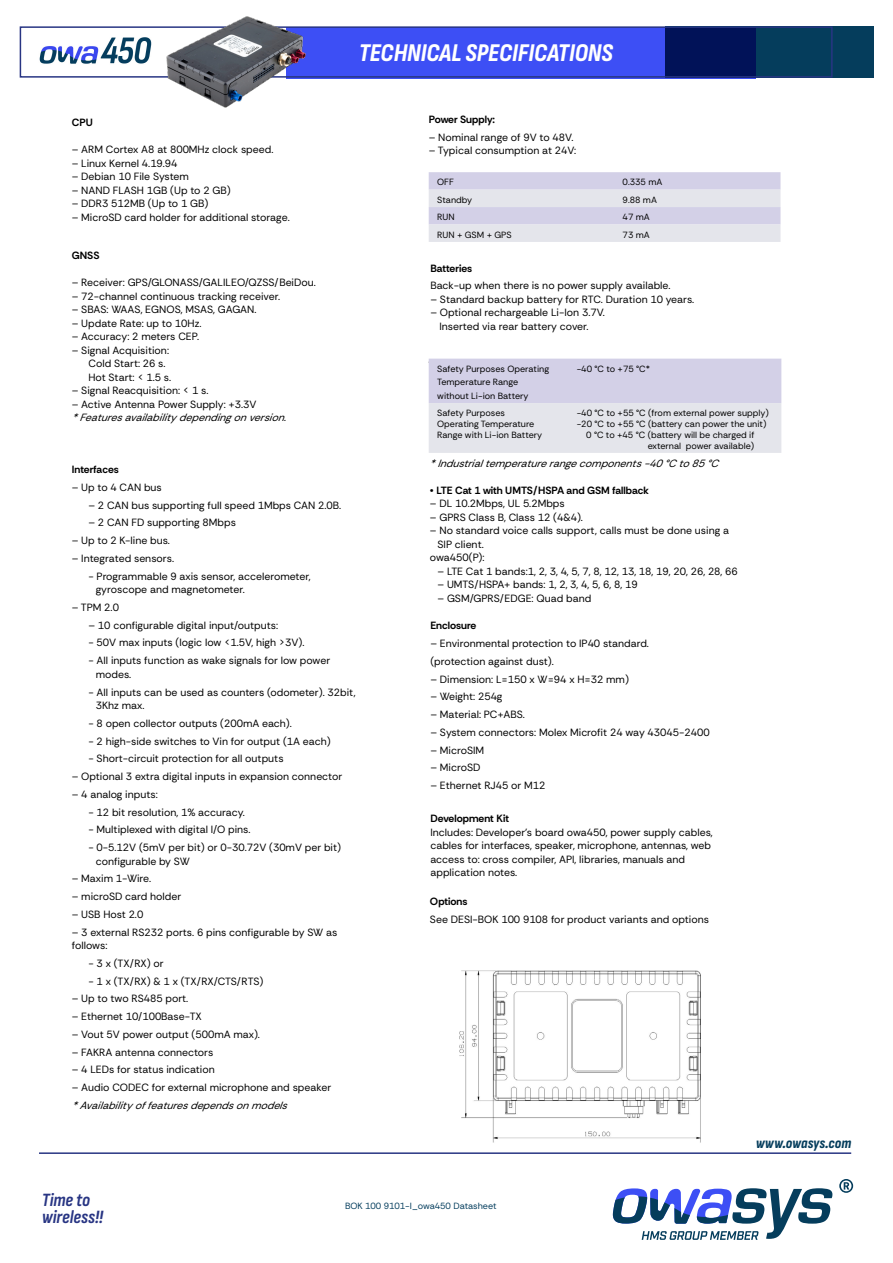
<style>
.page{position:relative;width:893px;height:1263px;background:#fff}
.page>*{position:absolute;margin:0;border:0;box-sizing:border-box;transform-origin:0 0}
.t1{font:italic 800 25.5px "Sofia Sans Condensed";color:#fff}
.t2{font:italic 700 18.75px/16.8px "Sofia Sans Condensed";color:#283583}
.t3{font:italic 800 15px "Sofia Sans Condensed";color:#053d5c}
.t4{font:10.5px/13.5px "Rethink Sans";color:#000}
.t5{font:italic 10.5px "Rethink Sans";color:#000}
.t6{font:9px/10.8px "Rethink Sans";color:#000;text-align:right}
.t7{font:9px "Rethink Sans";color:#043d5d}
</style>
<div class="page">
<div style="left:286px;top:27px;width:470px;height:51px;background:#3d4ff5"></div>
<svg style="left:665px;top:26px;width:208px;height:52px;background:#032a5a"></svg>
<div style="left:20px;top:26px;width:813px;height:52px;border:2px solid #283583"></div>
<img style="left:162px;top:16px;width:150px;height:92px">
<svg style="left:429px;top:172px;width:351px;height:70px;background:#dbdae9"></svg>
<svg style="left:429px;top:359px;width:352px;height:94px;background:#dcdbe9"></svg>
<img style="left:459px;top:970px;width:242px;height:173px">
<svg style="left:839px;top:1179px;width:14px;height:14px"></svg>
<svg style="left:613px;top:1188px;width:219px;height:52px"></svg>
<hr style="left:39px;top:1152px;width:812px;height:2px;background:#283583">
<img style="left:39px;top:37px;width:113px;height:27px">
<p class="t4" style="left:72px;top:116px;width:23px">CPU</p>
<p class="t4" style="left:72px;top:143px;width:203px">– ARM Cortex A8 at 800MHz clock speed.</p>
<p class="t4" style="left:72px;top:156px;width:107px">– Linux Kernel 4.19.94</p>
<p class="t4" style="left:72px;top:170px;width:119px">– Debian 10 File System</p>
<p class="t4" style="left:72px;top:183px;width:160px">– NAND FLASH 1GB (Up to 2 GB)</p>
<p class="t4" style="left:72px;top:197px;width:138px">– DDR3 512MB (Up to 1 GB)</p>
<p class="t4" style="left:72px;top:210px;width:220px">– MicroSD card holder for additional storage.</p>
<p class="t4" style="left:72px;top:249px;width:29px">GNSS</p>
<p class="t4" style="left:72px;top:276px;width:246px">– Receiver: GPS/GLONASS/GALILEO/QZSS/BeiDou.</p>
<p class="t4" style="left:72px;top:289px;width:210px">– 72-channel continuous tracking receiver.</p>
<p class="t4" style="left:72px;top:303px;width:186px">– SBAS: WAAS, EGNOS, MSAS, GAGAN.</p>
<p class="t4" style="left:72px;top:316px;width:131px">– Update Rate: up to 10Hz.</p>
<p class="t4" style="left:72px;top:330px;width:129px">– Accuracy: 2 meters CEP.</p>
<p class="t4" style="left:72px;top:343px;width:99px">– Signal Acquisition:</p>
<p class="t4" style="left:88px;top:357px;width:79px">Cold Start: 26 s.</p>
<p class="t4" style="left:88px;top:370px;width:84px">Hot Start: &lt; 1.5 s.</p>
<p class="t4" style="left:72px;top:384px;width:138px">– Signal Reacquisition: &lt; 1 s.</p>
<p class="t4" style="left:72px;top:397px;width:186px">– Active Antenna Power Supply: +3.3V</p>
<p class="t5" style="left:72px;top:411px;width:220px">*Featuresavailabilitydependingonversion.</p>
<p class="t1" style="left:359px;top:37px;width:256px">TECHNICAL SPECIFICATIONS</p>
<p class="t4" style="left:429px;top:112px;width:68px">Power Supply:</p>
<p class="t4" style="left:429px;top:130px;width:146px">– Nominal range of 9V to 48V.</p>
<p class="t4" style="left:429px;top:144px;width:149px">– Typical consumption at 24V:</p>
<p class="t6" style="left:437px;top:177px;width:18px">OFF</p>
<p class="t6" style="left:623px;top:177px;width:41px">0.335 mA</p>
<p class="t6" style="left:437px;top:194px;width:36px">Standby</p>
<p class="t6" style="left:623px;top:194px;width:36px">9.88 mA</p>
<p class="t6" style="left:437px;top:212px;width:19px">RUN</p>
<p class="t6" style="left:623px;top:212px;width:29px">47 mA</p>
<p class="t6" style="left:437px;top:229px;width:76px">RUN + GSM + GPS</p>
<p class="t6" style="left:623px;top:229px;width:29px">73 mA</p>
<p class="t4" style="left:430px;top:261px;width:43px">Batteries</p>
<p class="t4" style="left:430px;top:279px;width:242px">Back-up when there is no power supply available.</p>
<p class="t4" style="left:430px;top:292px;width:265px">– Standard backup battery for RTC. Duration 10 years.</p>
<p class="t4" style="left:430px;top:306px;width:176px">– Optional rechargeable Li-Ion 3.7V.</p>
<p class="t4" style="left:439px;top:319px;width:151px">Inserted via rear battery cover.</p>
<p class="t4" style="left:429px;top:359px;width:62px">Temperature</p>
<p class="t6" style="left:437px;top:363px;width:113px">Safety Purposes Operating</p>
<p class="t6" style="left:437px;top:377px;width:83px">Temperature Range</p>
<p class="t6" style="left:437px;top:390px;width:93px">without Li-ion Battery</p>
<p class="t6" style="left:577px;top:363px;width:75px">-40 °C to +75 °C*</p>
<p class="t6" style="left:437px;top:408px;width:69px">Safety Purposes</p>
<p class="t6" style="left:437px;top:418px;width:99px">Operating Temperature</p>
<p class="t6" style="left:437px;top:429px;width:106px">Range with Li-ion Battery</p>
<p class="t6" style="left:577px;top:408px;width:194px">-40 °C to +55 °C (from external power supply)</p>
<p class="t6" style="left:577px;top:418px;width:191px">-20 °C to +55 °C (battery can power the unit)</p>
<p class="t6" style="left:586px;top:429px;width:170px">0 °C to +45 °C (battery will be charged if external power available)</p>
<p class="t4" style="left:72px;top:463px;width:49px">Interfaces</p>
<p class="t4" style="left:72px;top:480px;width:92px">– Up to 4 CAN bus</p>
<p class="t4" style="left:88px;top:498px;width:254px">– 2 CAN bus supporting full speed 1Mbps CAN 2.0B.</p>
<p class="t4" style="left:88px;top:516px;width:149px">– 2 CAN FD supporting 8Mbps</p>
<p class="t4" style="left:72px;top:534px;width:100px">– Up to 2 K-line bus.</p>
<p class="t4" style="left:72px;top:551px;width:104px">– Integrated sensors.</p>
<p class="t4" style="left:96px;top:569px;width:217px;text-indent:-7px">- Programmable 9 axis sensor, accelerometer, gyroscope and magnetometer.</p>
<p class="t4" style="left:72px;top:600px;width:49px">– TPM 2.0</p>
<p class="t4" style="left:88px;top:618px;width:191px">– 10 configurable digital input/outputs:</p>
<p class="t4" style="left:88px;top:636px;width:218px">- 50V max inputs (logic low &lt;1.5V, high &gt;3V).</p>
<p class="t4" style="left:96px;top:654px;width:236px;text-indent:-7px">- All inputs function as wake signals for low power modes.</p>
<p class="t4" style="left:96px;top:685px;width:261px;text-indent:-7px">- All inputs can be used as counters (odometer). 32bit,<br>3Khz max.</p>
<p class="t4" style="left:88px;top:716px;width:205px">- 8 open collector outputs (200mA each).</p>
<p class="t4" style="left:88px;top:734px;width:244px">- 2 high-side switches to Vin for output (1A each)</p>
<p class="t4" style="left:88px;top:752px;width:197px">- Short-circuit protection for all outputs</p>
<p class="t4" style="left:72px;top:769px;width:272px">– Optional 3 extra digital inputs in expansion connector</p>
<p class="t4" style="left:72px;top:787px;width:88px">– 4 analog inputs:</p>
<p class="t4" style="left:88px;top:805px;width:158px">- 12 bit resolution, 1% accuracy.</p>
<p class="t4" style="left:88px;top:823px;width:164px">- Multiplexed with digital I/O pins.</p>
<p class="t4" style="left:96px;top:840px;width:247px;text-indent:-7px">- 0-5.12V (5mV per bit) or 0-30.72V (30mV per bit) configurable by SW</p>
<p class="t4" style="left:72px;top:872px;width:81px">– Maxim 1-Wire.</p>
<p class="t4" style="left:72px;top:889px;width:111px">– microSD card holder</p>
<p class="t4" style="left:72px;top:907px;width:73px">– USB Host 2.0</p>
<p class="t4" style="left:72px;top:925px;width:267px">– 3 external RS232 ports. 6 pins configurable by SW as follows:</p>
<p class="t4" style="left:88px;top:956px;width:77px">- 3 x (TX/RX) or</p>
<p class="t4" style="left:88px;top:974px;width:176px">- 1 x (TX/RX) &amp; 1 x (TX/RX/CTS/RTS)</p>
<p class="t4" style="left:72px;top:992px;width:118px">– Up to two RS485 port.</p>
<p class="t4" style="left:72px;top:1009px;width:132px">– Ethernet 10/100Base-TX</p>
<p class="t4" style="left:72px;top:1027px;width:190px">– Vout 5V power output (500mA max).</p>
<p class="t4" style="left:72px;top:1045px;width:143px">– FAKRA antenna connectors</p>
<p class="t4" style="left:72px;top:1063px;width:145px">– 4 LEDs for status indication</p>
<p class="t4" style="left:72px;top:1080px;width:261px">– Audio CODEC for external microphone and speaker</p>
<p class="t5" style="left:72px;top:1099px;width:221px">*Availabilityoffeaturesdependsonmodels</p>
<p class="t5" style="left:430px;top:456px;width:295px">*Industrialtemperaturerangecomponents-40°Cto85°C</p>
<p class="t4" style="left:430px;top:483px;width:221px">• LTE Cat 1 with UMTS/HSPA and GSM fallback</p>
<p class="t4" style="left:430px;top:497px;width:136px">– DL 10.2Mbps, UL 5.2Mbps</p>
<p class="t4" style="left:430px;top:510px;width:155px">– GPRS Class B, Class 12 (4&amp;4).</p>
<p class="t4" style="left:437px;top:524px;width:293px;text-indent:-7px">– No standard voice calls support, calls must be done using a<br>SIP client.</p>
<p class="t4" style="left:430px;top:551px;width:56px">owa450(P):</p>
<p class="t4" style="left:437px;top:564px;width:302px">– LTE Cat 1 bands:1, 2, 3, 4, 5, 7, 8, 12, 13, 18, 19, 20, 26, 28, 66</p>
<p class="t4" style="left:437px;top:578px;width:202px">– UMTS/HSPA+ bands: 1, 2, 3, 4, 5, 6, 8, 19</p>
<p class="t4" style="left:437px;top:591px;width:155px">– GSM/GPRS/EDGE: Quad band</p>
<p class="t4" style="left:430px;top:619px;width:48px">Enclosure</p>
<p class="t4" style="left:430px;top:637px;width:220px">– Environmental protection to IP40 standard.</p>
<p class="t4" style="left:430px;top:654px;width:125px">(protection against dust).</p>
<p class="t4" style="left:430px;top:672px;width:200px">– Dimension: L=150 x W=94 x H=32 mm)</p>
<p class="t4" style="left:430px;top:690px;width:74px">– Weight: 254g</p>
<p class="t4" style="left:430px;top:708px;width:96px">– Material: PC+ABS.</p>
<p class="t4" style="left:430px;top:725px;width:281px">– System connectors: Molex Microfit 24 way 43045-2400</p>
<p class="t4" style="left:430px;top:743px;width:55px">– MicroSIM</p>
<p class="t4" style="left:430px;top:761px;width:52px">– MicroSD</p>
<p class="t4" style="left:430px;top:779px;width:117px">– Ethernet RJ45 or M12</p>
<p class="t4" style="left:430px;top:812px;width:80px">Development Kit</p>
<p class="t4" style="left:430px;top:825px;width:284px">Includes: Developer’s board owa450, power supply cables,</p>
<p class="t4" style="left:430px;top:839px;width:282px">cables for interfaces, speaker, microphone, antennas, web</p>
<p class="t4" style="left:430px;top:852px;width:256px">access to: cross compiler, API, libraries, manuals and</p>
<p class="t4" style="left:430px;top:866px;width:88px">application notes.</p>
<p class="t4" style="left:430px;top:894px;width:39px">Options</p>
<p class="t4" style="left:430px;top:912px;width:281px">See DESI-BOK 100 9108 for product variants and options</p>
<p class="t2" style="left:42px;top:1191px;width:63px">Time to wireless!!</p>
<p class="t7" style="left:345px;top:1200px;width:153px">BOK 100 9101-I_owa450 Datasheet</p>
<p class="t3" style="left:756px;top:1133px;width:97px">www.owasys.com</p>
</div>
